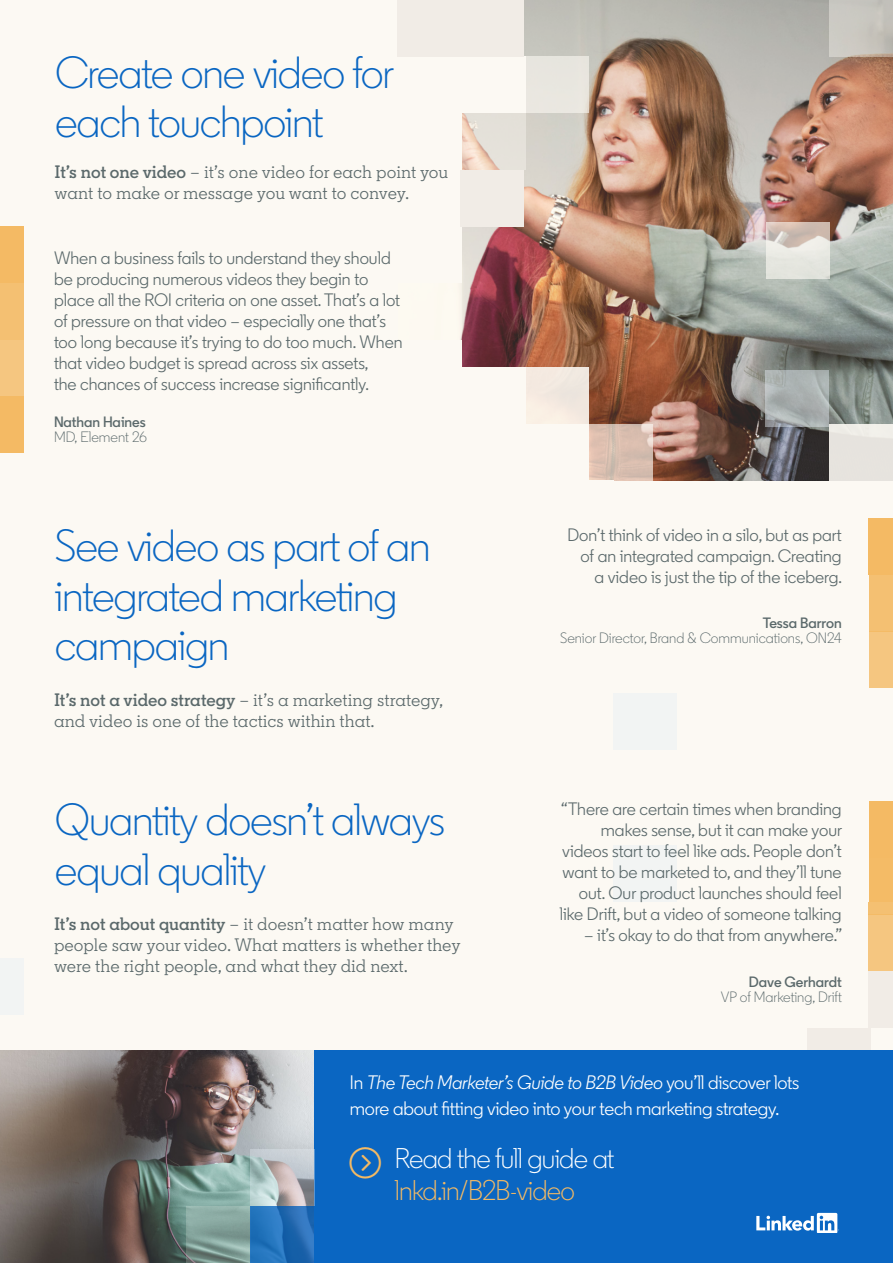
<style>
.page{position:relative;width:893px;height:1263px;background:#fcf9f3}
.page>*{position:absolute;margin:0;border:0;box-sizing:border-box;transform-origin:0 0}
.t1{font:300 45px/49.5px "Community";letter-spacing:-.025em;color:#0a66c2}
.t2{font:300 28.5px "Community";letter-spacing:-.025em;color:#fff}
.t3{font:300 28.5px "Community";letter-spacing:-.025em;color:#f4ba64}
.t4{font:19.5px/25.5px "Community";letter-spacing:-.01em;color:#fff}
.t5{font:18px/21px "Community";color:#5b696b;text-align:right}
.t6{font:18px/21px "Community Slab";color:#5b696b}
.t7{font:300 15px "Community";color:#5b696b}
.t8{font:600 15px "Community";color:#5b696b}
.s1{font-weight:600}
.s2{font-style:italic}
</style>
<div class="page">
<img style="left:462px;top:0;width:431px;height:480px">
<div style="left:525px;top:367px;width:64px;height:57px;background:#f4e9e0"></div>
<div style="left:462px;top:367px;width:63px;height:57px;background:#fcf9f3"></div>
<svg style="left:589px;top:424px;width:64px;height:56px;fill:#dabeaf"></svg>
<svg style="left:766px;top:222px;width:63px;height:57px;fill:#e3e4dd"></svg>
<div style="left:525px;top:424px;width:64px;height:56px;background:#fcf9f3"></div>
<div style="left:462px;top:424px;width:63px;height:56px;background:#fcf9f3"></div>
<div style="left:868px;top:801px;width:25px;height:57px;background:#f4ba64"></div>
<div style="left:829px;top:424px;width:64px;height:56px;background:#e6e3de"></div>
<div style="left:868px;top:858px;width:25px;height:56px;background:#f4c072"></div>
<div style="left:868px;top:914px;width:25px;height:57px;background:#f5c680"></div>
<div style="left:868px;top:845px;width:25px;height:56px;background:#f4ba64"></div>
<div style="left:462px;top:57px;width:63px;height:56px;background:#fcf9f3"></div>
<svg style="left:462px;top:113px;width:63px;height:57px;fill:#e5e0d9"></svg>
<div style="left:829px;top:0;width:64px;height:57px;background:linear-gradient(to right,#cfcec8,#c0bdb5)"></div>
<div style="left:525px;top:57px;width:64px;height:56px;background:#e8e6df"></div>
<div style="left:613px;top:845px;width:64px;height:56px;background:#f2f4f3"></div>
<div style="left:807px;top:1028px;width:64px;height:56px;background:#f1ece6"></div>
<div style="left:397px;top:0;width:64px;height:57px;background:#f1ece6"></div>
<div style="left:869px;top:971px;width:24px;height:57px;background:#f1ece6"></div>
<div style="left:461px;top:0;width:63px;height:57px;background:#f1ece6"></div>
<div style="left:461px;top:170px;width:63px;height:57px;background:#f1ece6"></div>
<div style="left:0;top:958px;width:24px;height:57px;background:#f2f4f3"></div>
<svg style="left:765px;top:370px;width:64px;height:57px;fill:#abb1b1"></svg>
<div style="left:869px;top:575px;width:24px;height:56px;background:#f4c072"></div>
<div style="left:869px;top:631px;width:24px;height:57px;background:#f5c680"></div>
<div style="left:869px;top:518px;width:24px;height:57px;background:#f4ba64"></div>
<div style="left:0;top:226px;width:24px;height:57px;background:#f4ba64"></div>
<div style="left:0;top:396px;width:24px;height:57px;background:#f4ba64"></div>
<div style="left:0;top:283px;width:24px;height:57px;background:#f4c072"></div>
<div style="left:0;top:340px;width:24px;height:56px;background:#f5c680"></div>
<img style="left:0;top:1050px;width:315px;height:213px">
<div style="left:315px;top:1050px;width:578px;height:213px;background:#0a66c2"></div>
<svg style="left:250px;top:1149px;width:65px;height:57px"></svg>
<svg style="left:186px;top:1206px;width:64px;height:57px"></svg>
<svg style="left:250px;top:1206px;width:65px;height:57px"></svg>
<svg style="left:756px;top:1213px;width:83px;height:20px"></svg>
<div style="left:613px;top:693px;width:64px;height:56px;background:#f2f4f3"></div>
<h1 class="t1" style="left:55px;top:48px;width:341px">Create one video for each touchpoint</h1>
<p class="t6" style="left:55px;top:161px;width:395px"><span class="s1">It’s not one video</span> – it’s one video for each point you want to make or message you want to convey.</p>
<p class="t5" style="left:54px;top:248px;width:350px;text-align:left">When a business fails to understand they should be producing numerous videos they begin to place all the ROI criteria on one asset. That’s a lot of pressure on that video – especially one that’s too long because it’s trying to do too much. When that video budget is spread across six assets,<br>the chances of success increase significantly.</p>
<p class="t8" style="left:54px;top:412px;width:93px">Nathan Haines</p>
<p class="t7" style="left:54px;top:427px;width:95px">MD, Element 26</p>
<h1 class="t1" style="left:55px;top:521px;width:377px">See video as part of an integrated marketing campaign</h1>
<p class="t6" style="left:54px;top:689px;width:391px"><span class="s1">It’s not a video strategy</span> – it’s a marketing strategy, and video is one of the tactics within that.</p>
<h1 class="t1" style="left:55px;top:795px;width:392px">Quantity doesn’t always equal quality</h1>
<p class="t6" style="left:54px;top:913px;width:408px"><span class="s1">It’s not about quantity</span> – it doesn’t matter how many people saw your video. What matters is whether they were the right people, and what they did next.</p>
<p class="t5" style="left:567px;top:524px;width:276px">Don’t think of video in a silo, but as part of an integrated campaign. Creating a video is just the tip of the iceberg.</p>
<p class="t8" style="left:763px;top:614px;width:80px">Tessa Barron</p>
<p class="t7" style="left:560px;top:629px;width:283px">Senior Director, Brand &amp; Communications, ON24</p>
<p class="t5" style="left:560px;top:798px;width:284px">“There are certain times when branding makes sense, but it can make your videos start to feel like ads. People don’t want to be marketed to, and they’ll tune out. Our product launches should feel like Drift, but a video of someone talking</p>
<p class="t5" style="left:584px;top:924px;width:259px">– it’s okay to do that from anywhere.”</p>
<p class="t8" style="left:749px;top:972px;width:94px">Dave Gerhardt</p>
<p class="t7" style="left:721px;top:987px;width:122px">VP of Marketing, Drift</p>
<p class="t4" style="left:350px;top:1070px;width:451px">In <span class="s2">The Tech Marketer’s Guide to B2B Video</span> you’ll discover lots more about fitting video into your tech marketing strategy.</p>
<h2 class="t2" style="left:395px;top:1141px;width:221px">Read the full guide at</h2>
<h2 class="t3" style="left:395px;top:1173px;width:182px">lnkd.in/B2B-video</h2>
</div>
